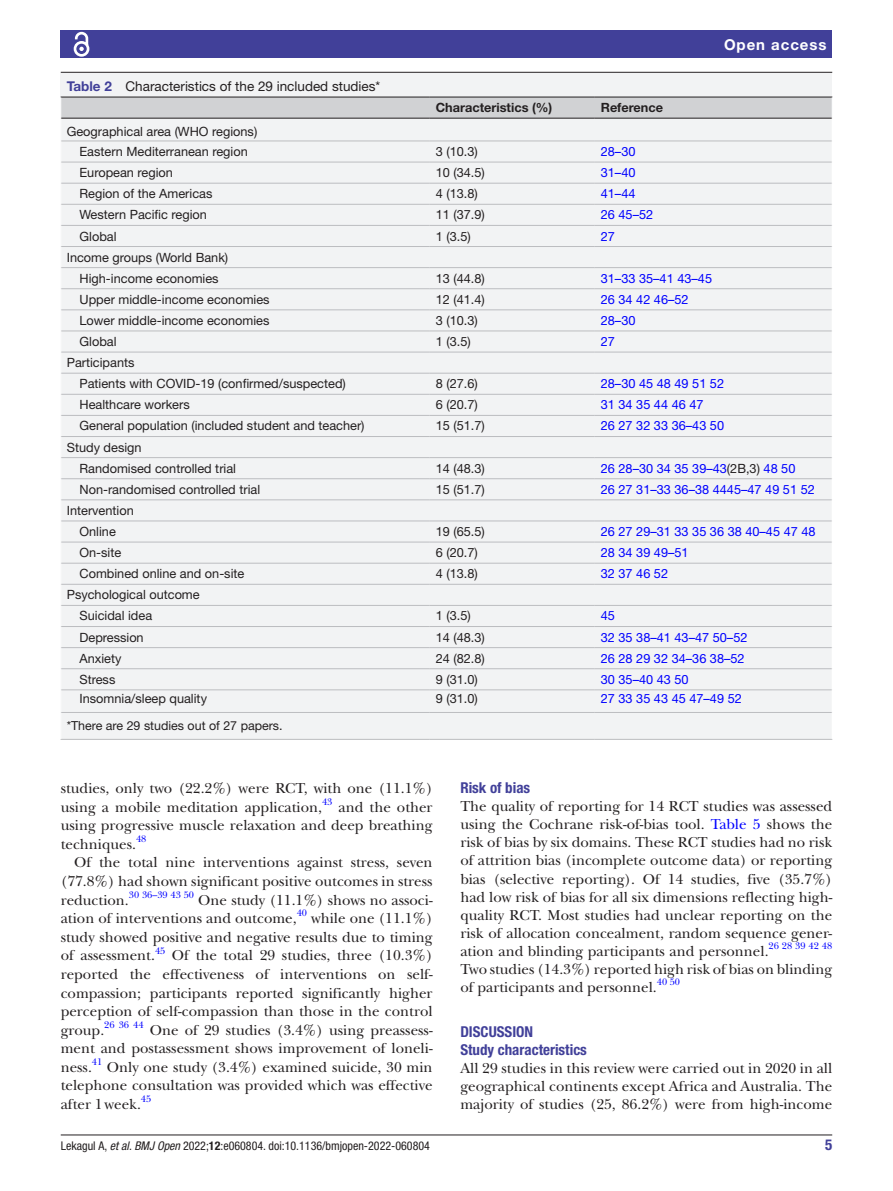
<style>
.page{position:relative;width:893px;height:1191px;background:#fff}
.page>*{position:absolute;margin:0;border:0;box-sizing:border-box;transform-origin:0 0}
.t1{font:15px/18.6px "New Baskerville";color:#231f20;text-align:justify}
.t2{font:700 condensed 15px/18px "Helvetica Neue LT Std";color:#414099}
.t3{font:700 15px "Helvetica Neue LT Std";letter-spacing:.065em;color:#fff}
.t4{font:13.5px "Helvetica Neue LT Std";color:#231f20}
.t5{font:12.75px/21.1px "Helvetica Neue LT Std";color:#231f20;text-align:center}
.t6{font:12.75px "Helvetica Neue LT Std";color:#00f}
.t7{font:700 12.75px "Helvetica Neue LT Std";color:#231f20}
.t8{font:12.45px "Helvetica Neue LT Std";color:#231f20}
.t9{font:condensed 12px "Helvetica Neue LT Std";color:#231f20}
.t10{font:9.9px "New Baskerville";color:#00f}
.s1{font-weight:700;color:#414099}
.s2{color:#231f20}
.s3{color:#00f}
.s4{font-style:italic}
.s5{font-weight:700}
</style>
<div class="page">
<hr style="left:61px;top:1134px;width:771px;height:1px;background:#231f20">
<div style="left:61px;top:31px;width:771px;height:27px;background:#414099"></div>
<svg style="left:73px;top:31px;width:17px;height:26px"></svg>
<div style="left:61px;top:73px;width:771px;height:666px;background:#f2f3f4"></div>
<hr style="left:61px;top:72px;width:771px;height:1px;background:#231f20">
<hr style="left:61px;top:739px;width:369px;height:1px;background:#bcbdc0">
<hr style="left:430px;top:739px;width:165px;height:1px;background:#bcbdc0">
<hr style="left:595px;top:739px;width:237px;height:1px;background:#bcbdc0">
<svg style="left:60px;top:97px;width:773px;height:616px"></svg>
<p class="t4" style="left:67px;top:78px;width:315px"><span class="s1">Table 2</span> Characteristics of the 29 included studies*</p>
<p class="t5" style="left:67px;top:122px;width:192px;line-height:19.6px">Geographical area (WHO regions)<br>Eastern Mediterranean region</p>
<p class="t7" style="left:436px;top:100px;width:118px">Characteristics (%)</p>
<p class="t7" style="left:601px;top:100px;width:64px">Reference</p>
<p class="t5" style="left:436px;top:141px;width:44px">3 (10.3)</p>
<p class="t6" style="left:601px;top:144px;width:36px">28–30</p>
<p class="t5" style="left:80px;top:162px;width:95px">European region</p>
<p class="t5" style="left:436px;top:162px;width:51px">10 (34.5)</p>
<p class="t6" style="left:601px;top:165px;width:36px">31–40</p>
<p class="t5" style="left:80px;top:183px;width:134px">Region of the Americas</p>
<p class="t5" style="left:436px;top:183px;width:44px">4 (13.8)</p>
<p class="t6" style="left:601px;top:186px;width:36px">41–44</p>
<p class="t5" style="left:80px;top:204px;width:129px">Western Pacific region</p>
<p class="t5" style="left:436px;top:204px;width:51px">11 (37.9)</p>
<p class="t6" style="left:601px;top:207px;width:54px">26 45–52</p>
<p class="t5" style="left:80px;top:225px;width:39px">Global</p>
<p class="t5" style="left:436px;top:225px;width:36px">1 (3.5)</p>
<p class="t6" style="left:601px;top:228px;width:16px">27</p>
<p class="t5" style="left:67px;top:246px;width:163px">Income groups (World Bank)<br>High-income economies</p>
<p class="t5" style="left:436px;top:267px;width:51px">13 (44.8)</p>
<p class="t6" style="left:601px;top:270px;width:113px">31–33 35–41 43–45</p>
<p class="t3" style="left:724px;top:35px;width:104px">Open access</p>
<p class="t5" style="left:80px;top:288px;width:192px">Upper middle-income economies</p>
<p class="t5" style="left:436px;top:288px;width:51px">12 (41.4)</p>
<p class="t6" style="left:601px;top:292px;width:89px">26 34 42 46–52</p>
<p class="t5" style="left:80px;top:310px;width:191px">Lower middle-income economies</p>
<p class="t5" style="left:436px;top:310px;width:44px">3 (10.3)</p>
<p class="t6" style="left:601px;top:313px;width:36px">28–30</p>
<p class="t5" style="left:80px;top:331px;width:39px">Global</p>
<p class="t5" style="left:436px;top:331px;width:36px">1 (3.5)</p>
<p class="t6" style="left:601px;top:334px;width:16px">27</p>
<p class="t5" style="left:80px;top:352px;width:268px;text-align:left;text-indent:-13px">Participants<br>Patients with COVID-19 (confirmed/suspected)</p>
<p class="t5" style="left:436px;top:373px;width:44px">8 (27.6)</p>
<p class="t6" style="left:601px;top:376px;width:125px">28–30 45 48 49 51 52</p>
<p class="t5" style="left:80px;top:394px;width:112px">Healthcare workers</p>
<p class="t5" style="left:436px;top:394px;width:44px">6 (20.7)</p>
<p class="t6" style="left:601px;top:397px;width:104px">31 34 35 44 46 47</p>
<p class="t5" style="left:80px;top:415px;width:287px">General population (included student and teacher)</p>
<p class="t5" style="left:436px;top:415px;width:51px">15 (51.7)</p>
<p class="t6" style="left:601px;top:418px;width:125px">26 27 32 33 36–43 50</p>
<p class="t5" style="left:80px;top:436px;width:158px;text-align:left;text-indent:-13px">Study design<br>Randomised controlled trial</p>
<p class="t5" style="left:436px;top:457px;width:51px">14 (48.3)</p>
<p class="t6" style="left:601px;top:460px;width:196px">26 28–30 34 35 39–43<span class="s2">(2B,3)</span> 48 50</p>
<p class="t5" style="left:80px;top:478px;width:182px">Non-randomised controlled trial</p>
<p class="t5" style="left:436px;top:478px;width:51px">15 (51.7)</p>
<p class="t6" style="left:601px;top:481px;width:216px">26 27 31–33 36–38 4445–47 49 51 52</p>
<p class="t5" style="left:67px;top:499px;width:69px">Intervention<br>Online</p>
<p class="t5" style="left:436px;top:521px;width:51px">19 (65.5)</p>
<p class="t6" style="left:601px;top:524px;width:216px">26 27 29–31 33 35 36 38 40–45 47 48</p>
<p class="t5" style="left:80px;top:542px;width:43px">On-site</p>
<p class="t5" style="left:436px;top:542px;width:44px">6 (20.7)</p>
<p class="t6" style="left:601px;top:545px;width:89px">28 34 39 49–51</p>
<p class="t5" style="left:80px;top:563px;width:166px">Combined online and on-site</p>
<p class="t5" style="left:436px;top:563px;width:44px">4 (13.8)</p>
<p class="t6" style="left:601px;top:566px;width:69px">32 37 46 52</p>
<p class="t5" style="left:80px;top:584px;width:122px;text-align:left;text-indent:-13px">Psychological outcome<br>Suicidal idea</p>
<p class="t5" style="left:436px;top:605px;width:36px">1 (3.5)</p>
<p class="t6" style="left:601px;top:608px;width:16px">45</p>
<p class="t5" style="left:80px;top:626px;width:66px">Depression</p>
<p class="t5" style="left:436px;top:626px;width:51px">14 (48.3)</p>
<p class="t6" style="left:601px;top:629px;width:148px">32 35 38–41 43–47 50–52</p>
<p class="t5" style="left:80px;top:647px;width:44px">Anxiety</p>
<p class="t5" style="left:436px;top:647px;width:51px">24 (82.8)</p>
<p class="t6" style="left:601px;top:650px;width:145px">26 28 29 32 34–36 38–52</p>
<p class="t5" style="left:80px;top:668px;width:37px">Stress</p>
<p class="t5" style="left:436px;top:668px;width:44px">9 (31.0)</p>
<p class="t6" style="left:601px;top:671px;width:89px">30 35–40 43 50</p>
<p class="t5" style="left:80px;top:688px;width:129px">Insomnia/sleep quality</p>
<p class="t5" style="left:436px;top:688px;width:44px">9 (31.0)</p>
<p class="t6" style="left:601px;top:691px;width:143px">27 33 35 43 45 47–49 52</p>
<p class="t8" style="left:67px;top:718px;width:217px">*There are 29 studies out of 27 papers.</p>
<p class="t1" style="left:61px;top:779px;width:373px">studies, only two (22.2%) were RCT, with one (11.1%) using a mobile meditation application,<sup>43</sup> and the other using progressive muscle relaxation and deep breathing techniques.</p>
<p class="t10" style="left:136px;top:833px;width:12px">48</p>
<p class="t1" style="left:61px;top:853px;width:373px;text-indent:14px">Of the total nine interventions against stress, seven (77.8%) had shown significant positive outcomes in stress reduction.</p>
<p class="t10" style="left:129px;top:888px;width:67px">30 36–39 43 50</p>
<p class="t1" style="left:61px;top:890px;width:373px;text-indent:138px">One study (11.1%) shows no associ&shy;ation of interventions and outcome,</p>
<p class="t10" style="left:297px;top:907px;width:12px">40</p>
<p class="t1" style="left:61px;top:909px;width:373px;text-indent:250px">while one (11.1%) study showed positive and negative results due to timing of assessment.</p>
<p class="t10" style="left:155px;top:944px;width:12px">45</p>
<p class="t1" style="left:61px;top:946px;width:373px;text-indent:111px">Of the total 29 studies, three (10.3%) reported the effectiveness of interventions on self&shy;compassion; participants reported significantly higher perception of self-compassion than those in the control group.</p>
<p class="t10" style="left:104px;top:1019px;width:41px">26 36 44</p>
<p class="t1" style="left:61px;top:1020px;width:373px;text-indent:89px">One of 29 studies (3.4%) using preassess&shy;ment and postassessment shows improvement of loneli&shy;ness.</p>
<p class="t10" style="left:92px;top:1056px;width:12px">41</p>
<p class="t1" style="left:61px;top:1057px;width:373px;text-indent:46px">Only one study (3.4%) examined suicide, 30 min telephone consultation was provided which was effective after 1week.<sup>45</sup></p>
<p class="t2" style="left:460px;top:779px;width:71px">Risk of bias</p>
<p class="t1" style="left:460px;top:797px;width:373px;line-height:18px">The quality of reporting for 14 RCT studies was assessed using the Cochrane risk-of-bias tool. <span class="s3">Table 5</span> shows the risk of bias by six domains. These RCT studies had no risk of attrition bias (incomplete outcome data) or reporting bias (selective reporting). Of 14 studies, five (35.7%) had low risk of bias for all six dimensions reflecting high&shy;quality RCT. Most studies had unclear reporting on the risk of allocation concealment, random sequence gener&shy;ation and blinding participants and personnel.</p>
<p class="t10" style="left:768px;top:939px;width:65px">26 28 39 42 48</p>
<p class="t1" style="left:460px;top:959px;width:373px;line-height:18px">Two studies (14.3%) reported high risk of bias on blinding of participants and personnel.</p>
<p class="t10" style="left:657px;top:975px;width:25px">40 50</p>
<p class="t2" style="left:460px;top:1022px;width:128px">DISCUSSION<br>Study characteristics</p>
<p class="t1" style="left:460px;top:1059px;width:373px;line-height:18px">All 29 studies in this review were carried out in 2020 in all geographical continents except Africa and Australia. The majority of studies (25, 86.2%) were from high-income</p>
<p class="t9" style="left:61px;top:1138px;width:371px">Lekagul A, <span class="s4">et al</span>. <span class="s4">BMJ Open</span> 2022;<span class="s5">12</span>:e060804. doi:10.1136/bmjopen-2022-060804</p>
<p class="t2" style="left:825px;top:1135px;width:9px">5</p>
</div>
